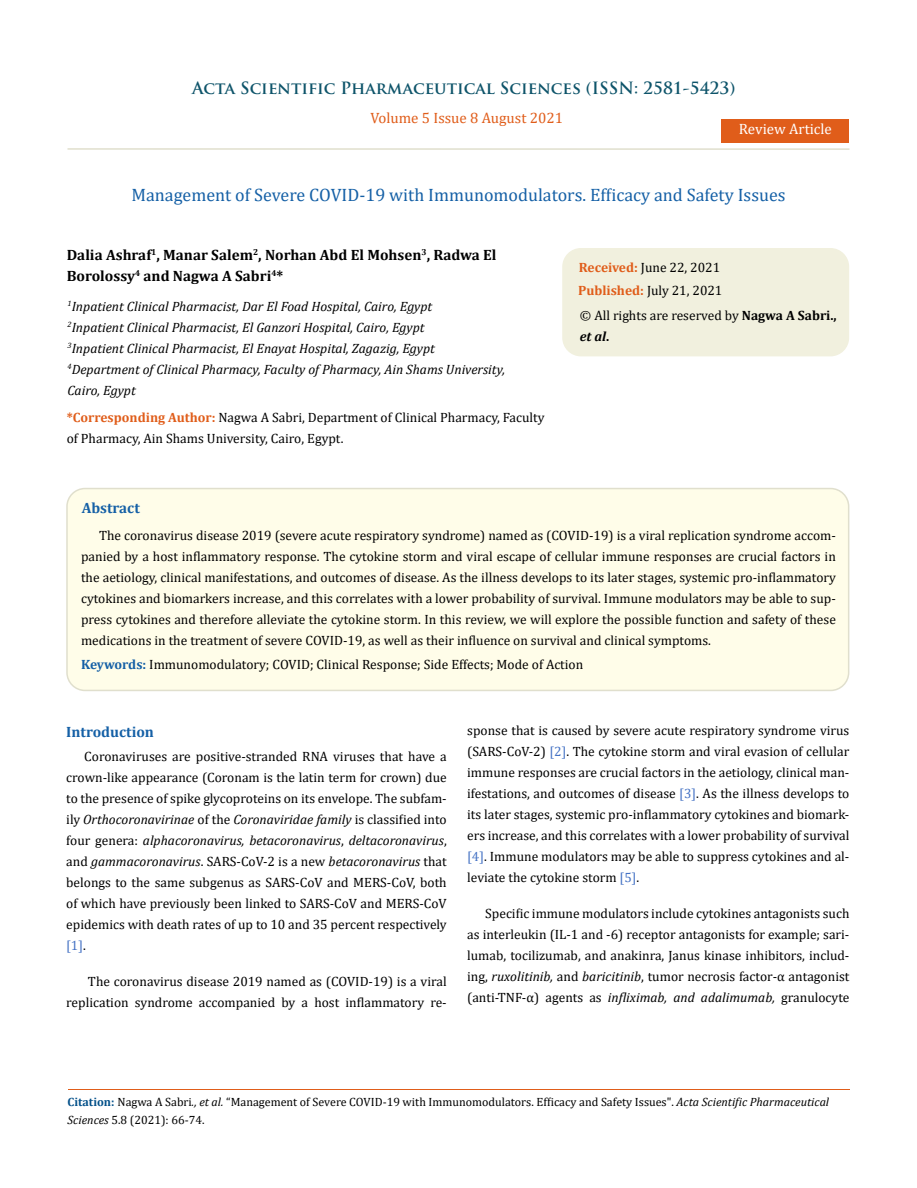
<style>
.page{position:relative;width:917px;height:1188px;background:#fff}
.page>*{position:absolute;margin:0;border:0;box-sizing:border-box;transform-origin:0 0}
.t1{font:18px "Cambria";color:#1560a6}
.t2{font:700 16.5px "Trajan Pro";color:#0e546a}
.t3{font:700 15px/21px "Cambria";color:#000}
.t4{font:15px "Cambria";color:#e05d1a}
.t5{font:700 15px "Cambria";color:#1560a6}
.t6{font:15px "Cambria";color:#fff}
.t7{font:13.5px/21px "Cambria";color:#000;text-align:justify}
.t8{font:italic 13.5px/21px "Cambria";color:#000}
.t9{font:12px/18px "Cambria";color:#000}
.s1{font-weight:700;color:#e05d1a}
.s2{font-weight:700}
.s3{font-weight:700;font-style:italic}
.s4{font-weight:700;color:#1560a6}
.s5{font-style:italic}
.s6{color:#4472c4}
.s7{font-weight:700;color:#035089}
</style>
<div class="page">
<div style="left:721px;top:119px;width:128px;height:23px;background:#e05d1a"></div>
<div style="left:563px;top:249px;width:285px;height:107px;background:#f1f0de;border-radius:18px"></div>
<div style="left:562px;top:248px;width:287px;height:108px;border:2px solid #f1f0de;border-radius:18px"></div>
<div style="left:67px;top:489px;width:781px;height:201px;background:#fffde9;border-radius:18px"></div>
<div style="left:66px;top:488px;width:783px;height:203px;border:2px solid #e0dfcd;border-radius:18px"></div>
<hr style="left:68px;top:1090px;width:781px;height:1px;background:#e05d1a">
<hr style="left:67px;top:148px;width:782px;height:2px;background:#e0dfcd">
<p class="t2" style="left:192px;top:77px;width:545px">Acta Scientific Pharmaceutical Sciences (ISSN: 2581-5423)</p>
<p class="t4" style="left:370px;top:109px;width:194px">Volume 5 Issue 8 August 2021</p>
<p class="t6" style="left:739px;top:120px;width:94px">Review Article</p>
<h1 class="t1" style="left:131px;top:184px;width:655px">Management of Severe COVID-19 with Immunomodulators. Efficacy and Safety Issues</h1>
<p class="t3" style="left:67px;top:244px;width:431px">Dalia Ashraf<sup>1</sup>, Manar Salem<sup>2</sup>, Norhan Abd El Mohsen<sup>3</sup>, Radwa El<br>Borolossy<sup>4</sup> and Nagwa A Sabri<sup>4</sup>*</p>
<p class="t8" style="left:67px;top:295px;width:439px"><sup>1</sup>Inpatient Clinical Pharmacist, Dar El Foad Hospital, Cairo, Egypt<br><sup>2</sup>Inpatient Clinical Pharmacist, El Ganzori Hospital, Cairo, Egypt<br><sup>3</sup>Inpatient Clinical Pharmacist, El Enayat Hospital, Zagazig, Egypt <sup>4</sup>Department of Clinical Pharmacy, Faculty of Pharmacy, Ain Shams University, Cairo, Egypt</p>
<p class="t7" style="left:67px;top:407px;width:479px"><span class="s1">*Corresponding Author:</span> Nagwa A Sabri, Department of Clinical Pharmacy, Faculty of Pharmacy, Ain Shams University, Cairo, Egypt.</p>
<p class="t7" style="left:578px;top:256px;width:146px;line-height:23px"><span class="s1">Received:</span> June 22, 2021<br><span class="s1">Published:</span> July 21, 2021</p>
<p class="t7" style="left:580px;top:304px;width:258px">© All rights are reserved by <span class="s2">Nagwa A Sabri., </span><span class="s3">et al</span><span class="s2">.</span></p>
<p class="t5" style="left:82px;top:498px;width:60px">Abstract</p>
<p class="t7" style="left:81px;top:525px;width:756px;text-indent:18px">The coronavirus disease 2019 (severe acute respiratory syndrome) named as (COVID-19) is a viral replication syndrome accom&shy;panied by a host inflammatory response. The cytokine storm and viral escape of cellular immune responses are crucial factors in the aetiology, clinical manifestations, and outcomes of disease. As the illness develops to its later stages, systemic pro-inflammatory cytokines and biomarkers increase, and this correlates with a lower probability of survival. Immune modulators may be able to sup&shy;press cytokines and therefore alleviate the cytokine storm. In this review, we will explore the possible function and safety of these medications in the treatment of severe COVID-19, as well as their influence on survival and clinical symptoms.</p>
<p class="t7" style="left:81px;top:654px;width:504px"><span class="s4">Keywords:</span> Immunomodulatory; COVID; Clinical Response; Side Effects; Mode of Action</p>
<p class="t5" style="left:66px;top:721px;width:89px">Introduction</p>
<p class="t7" style="left:66px;top:746px;width:382px;text-indent:18px">Coronaviruses are positive-stranded RNA viruses that have a crown-like appearance (Coronam is the latin term for crown) due to the presence of spike glycoproteins on its envelope. The subfam&shy;ily <span class="s5">Orthocoronavirinae</span> of the <span class="s5">Coronaviridae family</span> is classified into four genera: <span class="s5">alphacoronavirus, betacoronavirus</span>, <span class="s5">deltacoronavirus</span>, and <span class="s5">gammacoronavirus</span>. SARS-CoV-2 is a new <span class="s5">betacoronavirus</span> that belongs to the same subgenus as SARS-CoV and MERS-CoV, both of which have previously been linked to SARS-CoV and MERS-CoV epidemics with death rates of up to 10 and 35 percent respectively <span class="s6">[1]</span>.</p>
<p class="t7" style="left:66px;top:971px;width:382px;text-align:right">The coronavirus disease 2019 named as (COVID-19) is a viral replication syndrome accompanied by a host inflammatory re-</p>
<p class="t7" style="left:467px;top:720px;width:384px">sponse that is caused by severe acute respiratory syndrome virus (SARS-CoV-2) <span class="s6">[2]</span>. The cytokine storm and viral evasion of cellular immune responses are crucial factors in the aetiology, clinical man&shy;ifestations, and outcomes of disease <span class="s6">[3]</span>. As the illness develops to its later stages, systemic pro-inflammatory cytokines and biomark&shy;ers increase, and this correlates with a lower probability of survival <span class="s6">[4]</span>. Immune modulators may be able to suppress cytokines and al&shy;leviate the cytokine storm <span class="s6">[5]</span>.</p>
<p class="t7" style="left:467px;top:903px;width:384px;text-indent:18px">Specific immune modulators include cytokines antagonists such as interleukin (IL-1 and -6) receptor antagonists for example; sari&shy;lumab, tocilizumab, and anakinra, Janus kinase inhibitors, includ&shy;ing, <span class="s5">ruxolitinib,</span> and <span class="s5">baricitinib</span>, tumor necrosis factor-α antagonist (anti-TNF-α) agents as <span class="s5">infliximab, and adalimumab,</span> granulocyte</p>
<p class="t9" style="left:68px;top:1093px;width:763px"><span class="s7">Citation:</span> Nagwa A Sabri<span class="s5">., et al.</span> “Management of Severe COVID-19 with Immunomodulators. Efficacy and Safety Issues". <span class="s5">Acta Scientific Pharmaceutical<br>Sciences</span> 5.8 (2021): 66-74.</p>
</div>
